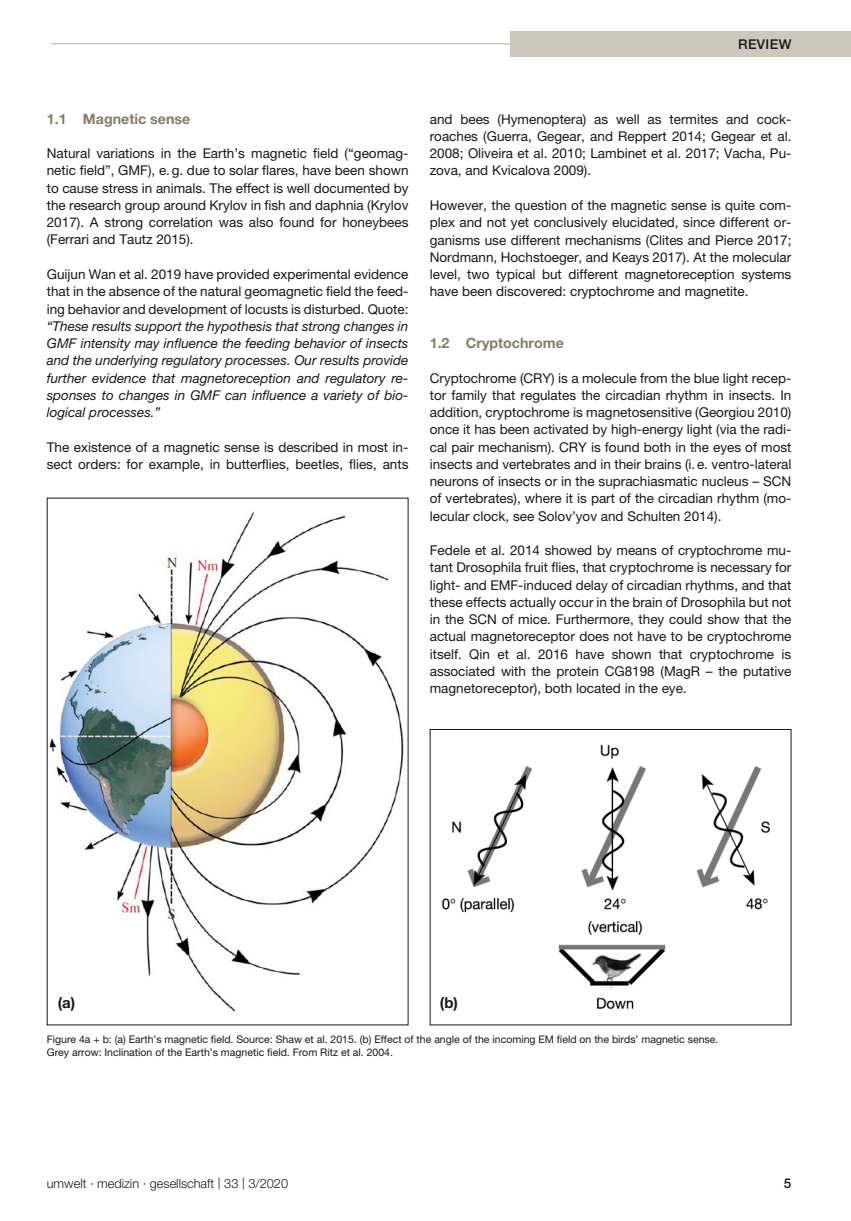
<style>
.page{position:relative;width:851px;height:1221px;background:#fff}
.page>*{position:absolute;margin:0;border:0;box-sizing:border-box;transform-origin:0 0}
.t1{font:700 15px "Helvetica Neue";color:#181716}
.t2{font:700 14.25px "Helvetica Neue";color:#887b64}
.t3{font:13.5px/17.2px "Helvetica Neue";color:#181716;text-align:justify}
.t4{font:italic 13.5px/17.2px "Helvetica Neue";color:#181716;text-align:justify}
.t5{font:500 13.5px "Helvetica Neue";letter-spacing:.03em;color:#181716}
.t6{font:300 12.75px "Helvetica Neue";color:#181716}
.t7{font:10.5px/12.8px "Helvetica Neue";color:#181716}
.s1{font-size:15.9px}
</style>
<div class="page">
<hr style="left:51px;top:43px;width:480px;height:1px;background:#cec7bb">
<div style="left:510px;top:31px;width:340px;height:25px;background:#cec7bb"></div>
<img style="left:49px;top:511px;width:355px;height:501px">
<img style="left:441px;top:744px;width:329px;height:266px">
<p class="t5" style="left:738px;top:36px;width:55px">REVIEW</p>
<p class="t2" style="left:47px;top:110px;width:145px">1.1 Magnetic sense</p>
<p class="t3" style="left:47px;top:144px;width:363px">Natural variations in the Earth’s magnetic field (“geomag&shy;netic field”, GMF), e.g. due to solar flares, have been shown to cause stress in animals. The effect is well documented by the research group around Krylov in fish and daphnia (Krylov 2017). A strong correlation was also found for honeybees (Ferrari and Tautz 2015).</p>
<p class="t3" style="left:47px;top:265px;width:363px">Guijun Wan et al. 2019 have provided experimental evidence that in the absence of the natural geomagnetic field the feed&shy;ing behavior and development of locusts is disturbed. Quote:</p>
<p class="t4" style="left:47px;top:317px;width:363px">“These results support the hypothesis that strong changes in GMF intensity may influence the feeding behavior of insects and the underlying regulatory processes. Our results provide further evidence that magnetoreception and regulatory re&shy;sponses to changes in GMF can influence a variety of bio&shy;logical processes.”</p>
<p class="t3" style="left:47px;top:438px;width:363px">The existence of a magnetic sense is described in most in&shy;sect orders: for example, in butterflies, beetles, flies, ants</p>
<p class="t3" style="left:429px;top:110px;width:363px">and bees (Hymenoptera) as well as termites and cock&shy;roaches (Guerra, Gegear, and Reppert 2014; Gegear et al.<br>2008; Oliveira et al. 2010; Lambinet et al. 2017; Vacha, Pu&shy;zova, and Kvicalova 2009).</p>
<p class="t3" style="left:429px;top:196px;width:363px">However, the question of the magnetic sense is quite com&shy;plex and not yet conclusively elucidated, since different or&shy;ganisms use different mechanisms (Clites and Pierce 2017; Nordmann, Hochstoeger, and Keays 2017). At the molecular level, two typical but different magnetoreception systems have been discovered: cryptochrome and magnetite.</p>
<p class="t2" style="left:429px;top:334px;width:136px">1.2 Cryptochrome</p>
<p class="t3" style="left:429px;top:369px;width:363px">Cryptochrome (CRY) is a molecule from the blue light recep&shy;tor family that regulates the circadian rhythm in insects. In addition, cryptochrome is magnetosensitive (Georgiou 2010) once it has been activated by high-energy light (via the radi&shy;cal pair mechanism). CRY is found both in the eyes of most insects and vertebrates and in their brains (i.e. ventro-lateral neurons of insects or in the suprachiasmatic nucleus – SCN of vertebrates), where it is part of the circadian rhythm (mo&shy;lecular clock, see Solov’yov and Schulten 2014).</p>
<p class="t3" style="left:429px;top:541px;width:363px">Fedele et al. 2014 showed by means of cryptochrome mu&shy;tant Drosophila fruit flies, that cryptochrome is necessary for light- and EMF-induced delay of circadian rhythms, and that these effects actually occur in the brain of Drosophila but not in the SCN of mice. Furthermore, they could show that the actual magnetoreceptor does not have to be cryptochrome itself. Qin et al. 2016 have shown that cryptochrome is associated with the protein CG8198 (MagR – the putative magnetoreceptor), both located in the eye.</p>
<p class="t1" style="left:58px;top:993px;width:19px">(a)</p>
<p class="t1" style="left:440px;top:993px;width:20px">(b)</p>
<p class="t7" style="left:47px;top:1032px;width:673px">Figure 4a + b: (a) Earth’s magnetic field. Source: Shaw et al. 2015. (b) Effect of the angle of the incoming EM field on the birds’ magnetic sense.<br>Grey arrow: Inclination of the Earth’s magnetic field. From Ritz et al. 2004.</p>
<p class="t6" style="left:47px;top:1175px;width:243px">umwelt · medizin · gesellschaft <span class="s1">|</span> 33 <span class="s1">|</span> 3/2020</p>
<p class="t5" style="left:783px;top:1174px;width:9px">5</p>
</div>
